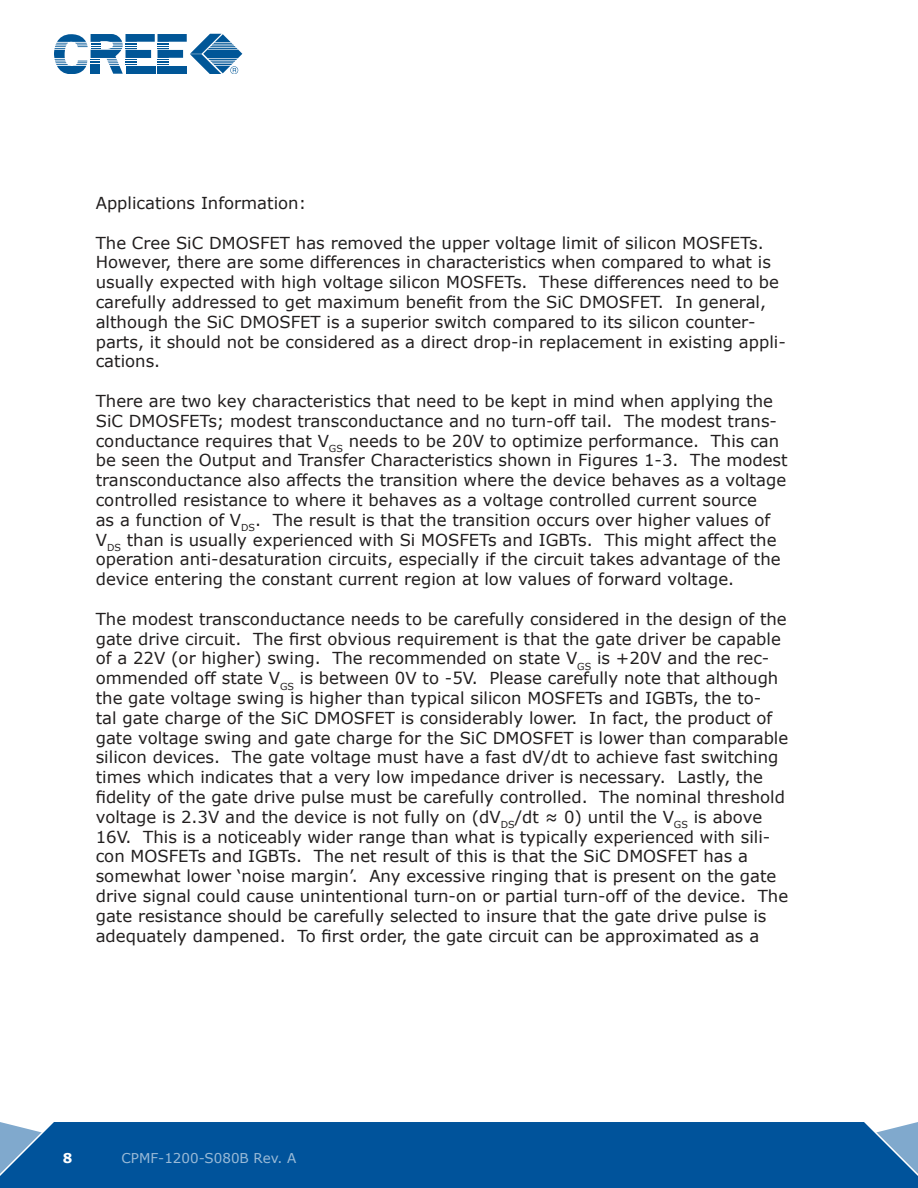
<style>
.page{position:relative;width:918px;height:1188px;background:#fff}
.page>*{position:absolute;margin:0;border:0;box-sizing:border-box;transform-origin:0 0}
.t1{font:16.5px/19.8px "Verdana";color:#221f1f}
.t2{font:15px "Verdana";color:#221f1f}
.t3{font:13.5px "Verdana";color:#99bad7}
.t4{font:700 13.5px "Verdana";color:#fff}
</style>
<div class="page">
<div style="left:0;top:1122px;width:918px;height:66px;background:#00539b"></div>
<svg style="left:54px;top:34px;width:188px;height:40px"></svg>
<p class="t1" style="left:96px;top:192px;width:212px">Applications Information:</p>
<p class="t1" style="left:96px;top:232px;width:692px">The Cree SiC DMOSFET has removed the upper voltage limit of silicon MOSFETs.<br>However, there are some differences in characteristics when compared to what is usually expected with high voltage silicon MOSFETs. These differences need to be carefully addressed to get maximum bene昀椀t from the SiC DMOSFET. In general, although the SiC DMOSFET is a superior switch compared to its silicon counter&shy;parts, it should not be considered as a direct drop-in replacement in existing appli&shy;cations.</p>
<p class="t1" style="left:96px;top:390px;width:693px">There are two key characteristics that need to be kept in mind when applying the SiC DMOSFETs; modest transconductance and no turn-off tail. The modest trans&shy;conductance requires that V<sub>GS</sub> needs to be 20V to optimize performance. This can be seen the Output and Transfer Characteristics shown in Figures 1-3. The modest transconductance also affects the transition where the device behaves as a voltage controlled resistance to where it behaves as a voltage controlled current source<br>as a function of V<sub>DS</sub>. The result is that the transition occurs over higher values of V<sub>DS</sub> than is usually experienced with Si MOSFETs and IGBTs. This might affect the operation anti-desaturation circuits, especially if the circuit takes advantage of the device entering the constant current region at low values of forward voltage.</p>
<p class="t1" style="left:96px;top:608px;width:694px">The modest transconductance needs to be carefully considered in the design of the gate drive circuit. The 昀椀rst obvious requirement is that the gate driver be capable of a 22V (or higher) swing. The recommended on state V<sub>GS</sub> is +20V and the rec&shy;ommended off state V<sub>GS</sub> is between 0V to -5V. Please carefully note that although the gate voltage swing is higher than typical silicon MOSFETs and IGBTs, the to-<br>tal gate charge of the SiC DMOSFET is considerably lower. In fact, the product of gate voltage swing and gate charge for the SiC DMOSFET is lower than comparable silicon devices. The gate voltage must have a fast dV/dt to achieve fast switching times which indicates that a very low impedance driver is necessary. Lastly, the<br>昀椀delity of the gate drive pulse must be carefully controlled. The nominal threshold voltage is 2.3V and the device is not fully on (dV<sub>DS</sub>/dt ≈ 0) until the V<sub>GS</sub> is above 16V. This is a noticeably wider range than what is typically experienced with sili&shy;con MOSFETs and IGBTs. The net result of this is that the SiC DMOSFET has a somewhat lower ‘noise margin’. Any excessive ringing that is present on the gate drive signal could cause unintentional turn-on or partial turn-off of the device. The gate resistance should be carefully selected to insure that the gate drive pulse is adequately dampened. To 昀椀rst order, the gate circuit can be approximated as a</p>
<p class="t2" style="left:673px;top:764px;width:36px">2.5V</p>
<p class="t4" style="left:63px;top:1149px;width:11px">8</p>
<p class="t3" style="left:122px;top:1149px;width:176px">CPMF-1200-S080B Rev. A</p>
</div>
